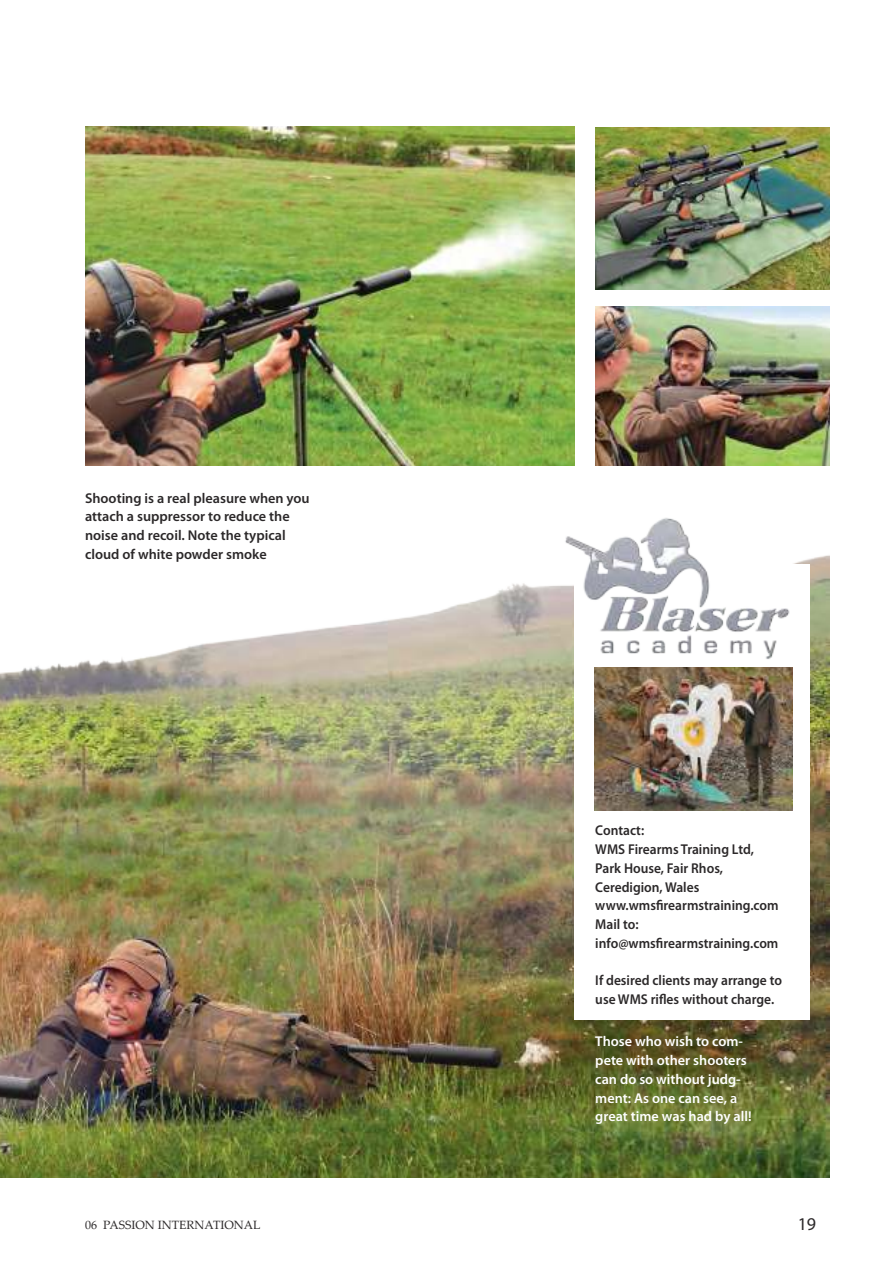
<style>
.page{position:relative;width:893px;height:1263px;background:#fff}
.page>*{position:absolute;margin:0;border:0;box-sizing:border-box;transform-origin:0 0}
.t1{font:18px "Myriad Pro";color:#2b2829}
.t2{font:600 14.25px/18.8px "Myriad Pro";color:#2b2829;scale:.95 1}
.t3{font:600 14.25px/18.8px "Myriad Pro";color:#2b2829}
.t4{font:600 14.25px/18.8px "Myriad Pro";color:#fff}
.t5{font:12px "Palatino Linotype";color:#2b2829}
</style>
<div class="page">
<img style="left:0;top:210px;width:829px;height:968px">
<img style="left:595px;top:306px;width:234px;height:159px">
<img style="left:85px;top:126px;width:489px;height:339px">
<img style="left:595px;top:128px;width:234px;height:162px">
<div style="left:574px;top:564px;width:236px;height:456px;background:#fff"></div>
<img style="left:522px;top:513px;width:295px;height:148px">
<img style="left:595px;top:668px;width:197px;height:143px">
<p class="t3" style="left:85px;top:490px;width:226px">Shooting is a real pleasure when you attach a suppressor to reduce the noise and recoil. Note the typical cloud of white powder smoke</p>
<p class="t2" style="left:595px;top:822px;width:194px">Contact:<br>WMS Firearms Training Ltd,<br>Park House, Fair Rhos,<br>Ceredigion, Wales www.wmsfirearmstraining.com<br>Mail to: info@wmsfirearmstraining.com</p>
<p class="t2" style="left:595px;top:972px;width:198px">If desired clients may arrange to use WMS rifles without charge.</p>
<p class="t4" style="left:595px;top:1033px;width:158px">Those who wish to com&shy;pete with other shooters can do so without judg&shy;ment: As one can see, a great time was had by all!</p>
<p class="t5" style="left:85px;top:1218px;width:177px">06 PASSION INTERNATIONAL</p>
<p class="t1" style="left:798px;top:1216px;width:20px">19</p>
</div>
